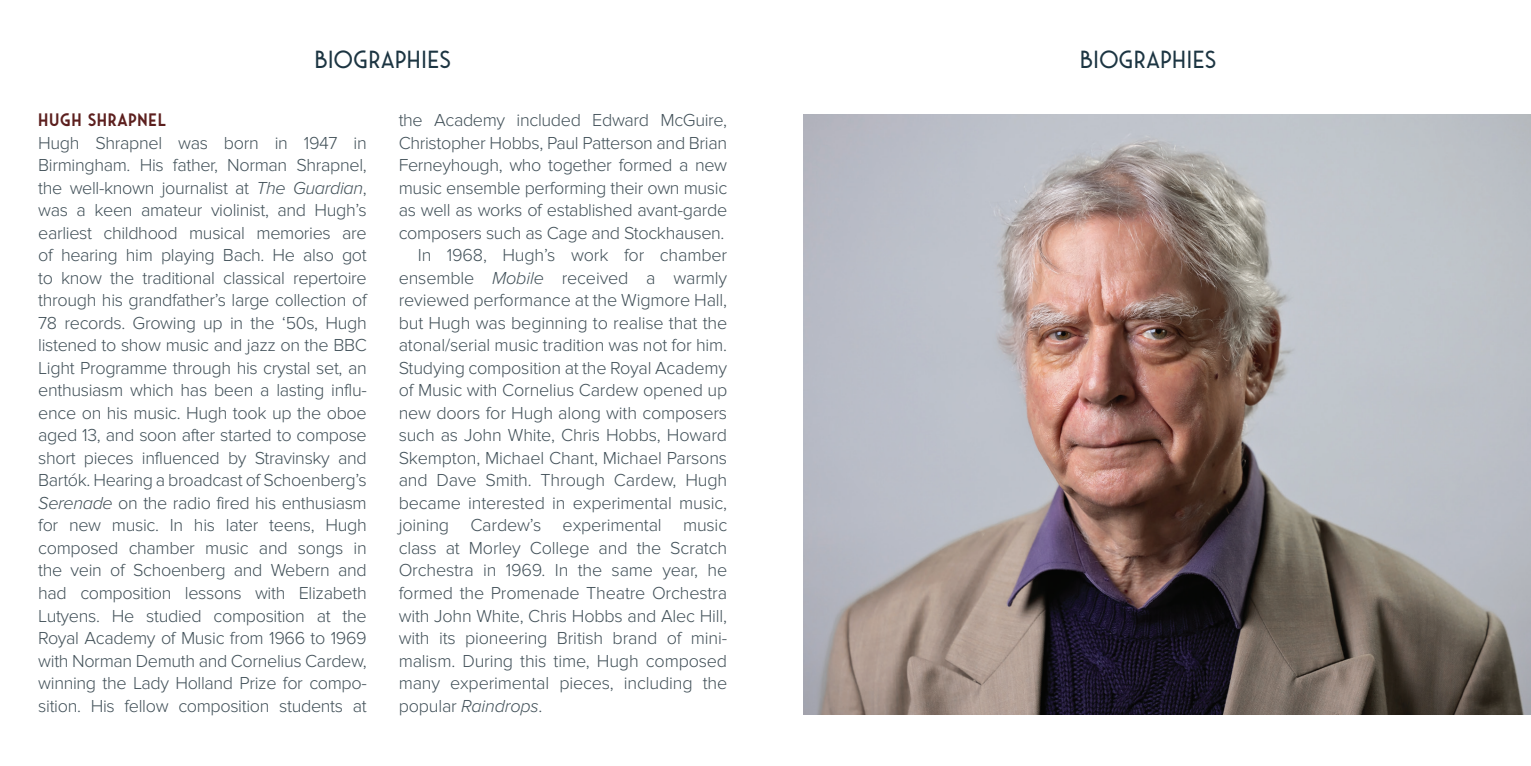
<style>
.page{position:relative;width:1531px;height:766px;background:#fff}
.page>*{position:absolute;margin:0;border:0;box-sizing:border-box;transform-origin:0 0}
.t1{font:24.75px "Saveur Sans";letter-spacing:.025em;color:#1c3542}
.t2{font:300 18px/22.5px "Proxima Nova";letter-spacing:-.02em;color:#425159}
.t3{font:italic 300 18px "Proxima Nova";letter-spacing:-.01em;color:#425159}
.s1{font-family:"Saveur Sans";font-weight:600;color:#5c1f1e}
.s2{font-style:italic}
.s3{font-style:normal}
</style>
<div class="page">
<img style="left:804px;top:114px;width:727px;height:600px">
<p class="t1" style="left:314px;top:47px;width:138px">BIOGRAPHIES</p>
<p class="t1" style="left:1080px;top:47px;width:138px">BIOGRAPHIES</p>
<p class="t2" style="left:38px;top:109px;width:330px"><span class="s1">HUGH SHRAPNEL<br></span>Hugh Shrapnel was born in 1947 in Birmingham. His father, Norman Shrapnel, the well-known journalist at <span class="s2">The Guardian</span>, was a keen amateur violinist, and Hugh’s earliest childhood musical memories are of hearing him playing Bach. He also got to know the traditional classical repertoire through his grandfather’s large collection of 78 records. Growing up in the ‘50s, Hugh listened to show music and jazz on the BBC Light Programme through his crystal set, an enthusiasm which has been a lasting influ&shy;ence on his music. Hugh took up the oboe aged 13, and soon after started to compose short pieces influenced by Stravinsky and Bartók. Hearing a broadcast of Schoenberg’s <span class="s2">Serenade</span> on the radio fired his enthusiasm for new music. In his later teens, Hugh composed chamber music and songs in the vein of Schoenberg and Webern and had composition lessons with Elizabeth Lutyens. He studied composition at the Royal Academy of Music from 1966 to 1969 with Norman Demuth and Cornelius Cardew, winning the Lady Holland Prize for compo&shy;sition. His fellow composition students at</p>
<p class="t2" style="left:399px;top:109px;width:330px">the Academy included Edward McGuire,</p>
<p class="t2" style="left:399px;top:131px;width:330px">Christopher Hobbs, Paul Patterson and Brian</p>
<p class="t2" style="left:399px;top:154px;width:330px">Ferneyhough, who together formed a new</p>
<p class="t2" style="left:399px;top:176px;width:330px">music ensemble performing their own music</p>
<p class="t2" style="left:399px;top:199px;width:330px">as well as works of established avant-garde</p>
<p class="t2" style="left:399px;top:221px;width:327px">composers such as Cage and Stockhausen.</p>
<p class="t2" style="left:418px;top:244px;width:311px">In 1968, Hugh’s work for chamber</p>
<p class="t2" style="left:399px;top:266px;width:330px">ensemble <span class="s2">Mobile</span> received a warmly</p>
<p class="t2" style="left:399px;top:289px;width:330px">reviewed performance at the Wigmore Hall,</p>
<p class="t2" style="left:399px;top:311px;width:330px">but Hugh was beginning to realise that the</p>
<p class="t2" style="left:399px;top:334px;width:330px">atonal/serial music tradition was not for him.</p>
<p class="t2" style="left:399px;top:356px;width:330px">Studying composition at the Royal Academy</p>
<p class="t2" style="left:399px;top:379px;width:330px">of Music with Cornelius Cardew opened up</p>
<p class="t2" style="left:399px;top:401px;width:330px">new doors for Hugh along with composers</p>
<p class="t2" style="left:399px;top:424px;width:330px">such as John White, Chris Hobbs, Howard</p>
<p class="t2" style="left:399px;top:446px;width:330px">Skempton, Michael Chant, Michael Parsons</p>
<p class="t2" style="left:399px;top:469px;width:330px">and Dave Smith. Through Cardew, Hugh</p>
<p class="t2" style="left:399px;top:491px;width:330px">became interested in experimental music,</p>
<p class="t2" style="left:399px;top:514px;width:330px">joining Cardew’s experimental music</p>
<p class="t2" style="left:399px;top:536px;width:330px">class at Morley College and the Scratch</p>
<p class="t2" style="left:399px;top:559px;width:330px">Orchestra in 1969. In the same year, he</p>
<p class="t2" style="left:399px;top:581px;width:330px">formed the Promenade Theatre Orchestra</p>
<p class="t2" style="left:399px;top:604px;width:330px">with John White, Chris Hobbs and Alec Hill,</p>
<p class="t2" style="left:399px;top:626px;width:330px">with its pioneering British brand of mini-</p>
<p class="t2" style="left:399px;top:649px;width:330px">malism. During this time, Hugh composed</p>
<p class="t2" style="left:399px;top:671px;width:330px">many experimental pieces, including the</p>
<p class="t3" style="left:399px;top:695px;width:145px"><span class="s3">popular</span> Raindrops<span class="s3">.</span></p>
</div>
